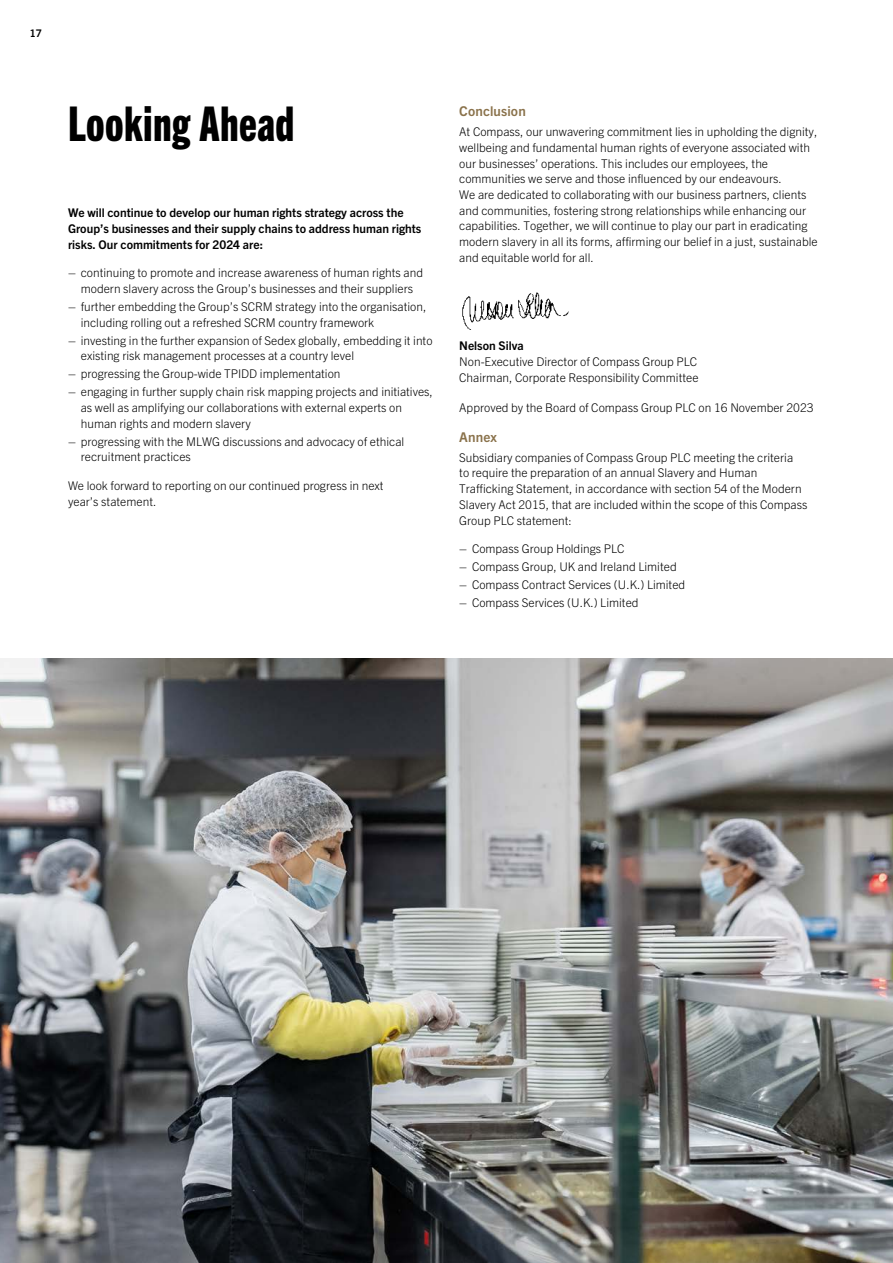
<style>
.page{position:relative;width:893px;height:1263px;background:#fff}
.page>*{position:absolute;margin:0;border:0;box-sizing:border-box;transform-origin:0 0}
.t1{font:48px "Trade Gothic Next LT Pro Hv Cm";letter-spacing:.01em;color:#000}
.t2{font:700 13.5px "Trade Gothic Next LT Pro";letter-spacing:.01em;color:#8a724b}
.t3{font:300 12px/15.8px "Trade Gothic Next LT Pro";color:#000}
.t4{font:700 12px/15.8px "Trade Gothic Next LT Pro";color:#000}
.t5{font:700 10.5px "Trade Gothic Next LT Pro";color:#000}
</style>
<div class="page">
<img style="left:462px;top:292px;width:107px;height:38px">
<img style="left:0;top:658px;width:893px;height:605px">
<p class="t5" style="left:30px;top:26px;width:14px">17</p>
<h1 class="t1" style="left:68px;top:91px;width:228px">Looking Ahead</h1>
<p class="t4" style="left:68px;top:204px;width:355px">We will continue to develop our human rights strategy across the<br>Group’s businesses and their supply chains to address human rights risks. Our commitments for 2024 are:</p>
<p class="t3" style="left:68px;top:264px;width:357px;text-align:center">– continuing to promote and increase awareness of human rights and modern slavery across the Group’s businesses and their suppliers</p>
<p class="t3" style="left:81px;top:298px;width:347px;text-indent:-13px">– further embedding the Group’s SCRM strategy into the organisation, including rolling out a refreshed SCRM country framework</p>
<p class="t3" style="left:81px;top:332px;width:353px;text-indent:-13px">– investing in the further expansion of Sedex globally, embedding it into existing risk management processes at a country level</p>
<p class="t3" style="left:68px;top:365px;width:274px">– progressing the Group-wide TPIDD implementation</p>
<p class="t3" style="left:81px;top:383px;width:354px;text-indent:-13px">– engaging in further supply chain risk mapping projects and initiatives, as well as amplifying our collaborations with external experts on human rights and modern slavery</p>
<p class="t3" style="left:81px;top:432px;width:325px;text-indent:-13px">– progressing with the MLWG discussions and advocacy of ethical recruitment practices</p>
<p class="t3" style="left:68px;top:477px;width:317px">We look forward to reporting on our continued progress in next year’s statement.</p>
<p class="t2" style="left:459px;top:102px;width:68px">Conclusion</p>
<p class="t3" style="left:459px;top:123px;width:360px">At Compass, our unwavering commitment lies in upholding the dignity, wellbeing and fundamental human rights of everyone associated with our businesses’ operations. This includes our employees, the communities we serve and those influenced by our endeavours.<br>We are dedicated to collaborating with our business partners, clients and communities, fostering strong relationships while enhancing our capabilities. Together, we will continue to play our part in eradicating modern slavery in all its forms, affirming our belief in a just, sustainable and equitable world for all.</p>
<p class="t4" style="left:459px;top:337px;width:66px">Nelson Silva</p>
<p class="t3" style="left:459px;top:353px;width:241px">Non-Executive Director of Compass Group PLC<br>Chairman, Corporate Responsibility Committee</p>
<p class="t3" style="left:459px;top:399px;width:356px">Approved by the Board of Compass Group PLC on 16 November 2023</p>
<p class="t2" style="left:459px;top:427px;width:39px">Annex</p>
<p class="t3" style="left:459px;top:449px;width:350px">Subsidiary companies of Compass Group PLC meeting the criteria<br>to require the preparation of an annual Slavery and Human Trafficking Statement, in accordance with section 54 of the Modern Slavery Act 2015, that are included within the scope of this Compass Group PLC statement:</p>
<p class="t3" style="left:459px;top:540px;width:167px">– Compass Group Holdings PLC</p>
<p class="t3" style="left:459px;top:558px;width:219px">– Compass Group, UK and Ireland Limited</p>
<p class="t3" style="left:459px;top:576px;width:228px">– Compass Contract Services (U.K.) Limited</p>
<p class="t3" style="left:459px;top:594px;width:181px">– Compass Services (U.K.) Limited</p>
</div>
